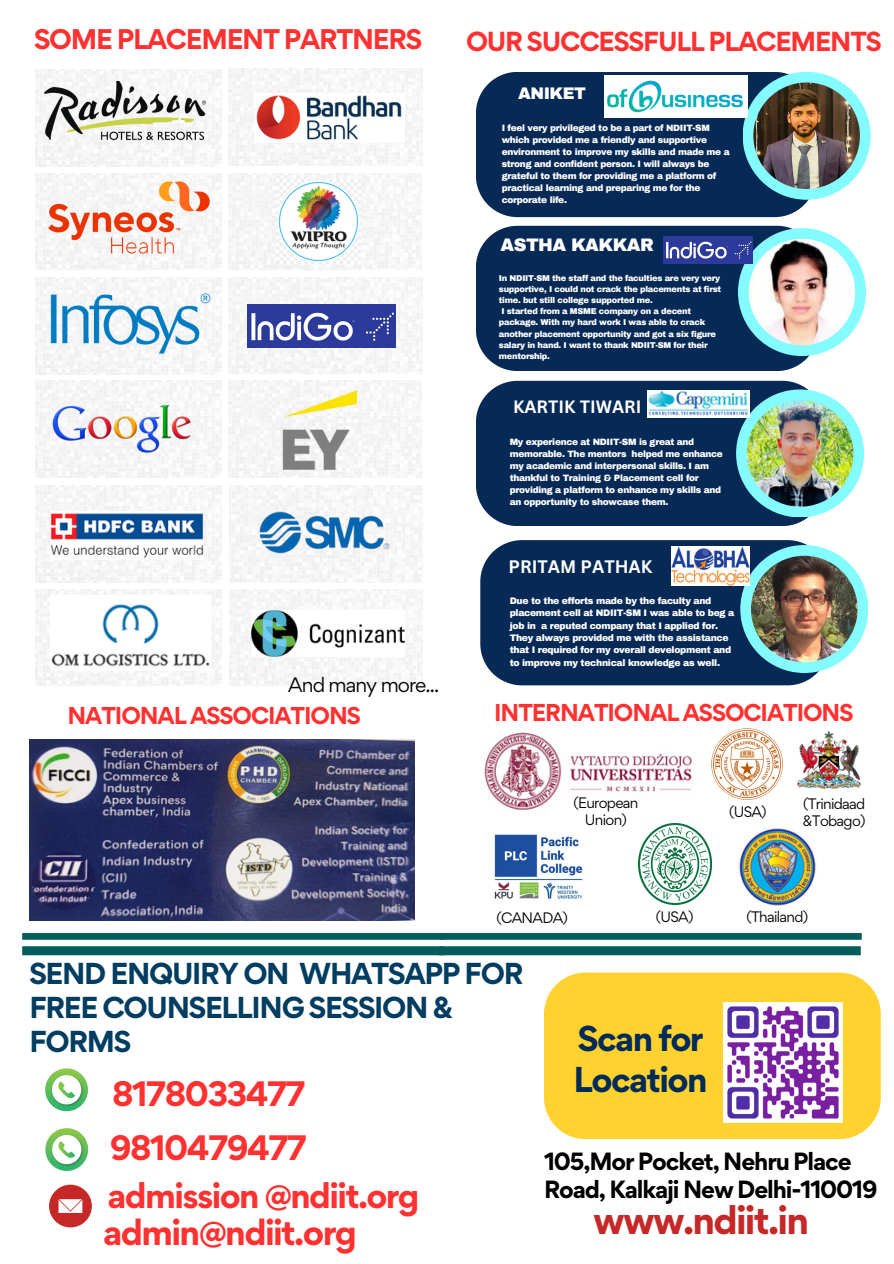
<style>
.page{position:relative;width:894px;height:1264px;background:#fff}
.page>*{position:absolute;margin:0;border:0;box-sizing:border-box;transform-origin:0 0}
.t1{font:700 35.55px "Gordita";letter-spacing:-.05em;color:#c62828}
.t2{font:700 32.4px "Gordita";letter-spacing:-.05em;color:#ff3131}
.t3{font:700 32.1px/40.5px "Gordita";letter-spacing:-.05em;color:#002b58}
.t4{font:700 31.8px "Gordita";letter-spacing:-.05em;color:#ff3131}
.t5{font:700 31.5px "Gordita";letter-spacing:-.05em;color:#ff3131}
.t6{font:700 27px/33.8px "Gordita";letter-spacing:-.05em;color:#003d60}
.t7{font:700 25.35px "Gordita";letter-spacing:-.05em;color:#ff3131}
.t8{font:700 24.6px "Gordita";letter-spacing:-.05em;color:#ff3131}
.t9{font:700 22.2px/28.2px "Gordita";letter-spacing:-.05em;color:#000}
.t10{font:700 21.75px "Gordita";letter-spacing:-.05em;color:#ff3131}
.t11{font:18.6px "Gordita";letter-spacing:-.05em;color:#000}
.t12{font:900 17.7px "Archivo";letter-spacing:-.03em;color:#fff}
.t13{font:700 17.55px "Canva Sans";color:#fff}
.t14{font:700 17.4px "Canva Sans";color:#fff}
.t15{font:900 16.5px "Archivo";letter-spacing:-.03em;color:#fff}
.t16{font:13.5px/17px "Gordita";letter-spacing:-.05em;color:#000;text-align:center}
.t17{font:900 9.3px/12.3px "Archivo";letter-spacing:-.03em;color:#fff}
.t18{font:900 9px/12px "Archivo";letter-spacing:-.03em;color:#fff}
.t19{font:900 8.25px/10.9px "Archivo";letter-spacing:-.03em;color:#fff;text-align:justify}
</style>
<div class="page">
<div style="left:439px;top:946px;width:421px;height:9px;background:#005d5b"></div>
<div style="left:440px;top:933px;width:421px;height:6px;background:#005d5b"></div>
<div style="left:22px;top:933px;width:421px;height:6px;background:#005d5b"></div>
<img style="left:29px;top:739px;width:385px;height:181px">
<div style="left:22px;top:946px;width:421px;height:9px;background:#005d5b"></div>
<div style="left:35px;top:69px;width:187px;height:97px;background:#f6f6f6"></div>
<img style="left:39px;top:82px;width:171px;height:67px">
<img style="left:282px;top:390px;width:78px;height:82px">
<img style="left:47px;top:174px;width:165px;height:90px">
<img style="left:276px;top:179px;width:84px;height:85px">
<img style="left:48px;top:291px;width:164px;height:64px">
<div style="left:229px;top:277px;width:193px;height:97px;background:#f6f6f6"></div>
<img style="left:247px;top:305px;width:148px;height:43px">
<img style="left:49px;top:404px;width:146px;height:50px">
<img style="left:255px;top:94px;width:149px;height:48px">
<img style="left:35px;top:486px;width:187px;height:96px">
<img style="left:229px;top:589px;width:193px;height:97px">
<img style="left:255px;top:511px;width:139px;height:45px">
<img style="left:50px;top:511px;width:153px;height:48px">
<img style="left:251px;top:611px;width:153px;height:46px">
<svg style="left:45px;top:1068px;width:43px;height:43px"></svg>
<svg style="left:45px;top:1128px;width:43px;height:42px"></svg>
<div style="left:49px;top:1184px;width:43px;height:43px;background:#c62828;border-radius:50%"></div>
<svg style="left:58px;top:1199px;width:24px;height:13px"></svg>
<div style="left:544px;top:972px;width:336px;height:167px;background:#ffd22f"></div>
<img style="left:723px;top:1002px;width:119px;height:120px">
<img style="left:484px;top:732px;width:208px;height:78px">
<img style="left:711px;top:728px;width:70px;height:71px">
<img style="left:494px;top:834px;width:89px;height:65px">
<img style="left:638px;top:823px;width:73px;height:81px">
<img style="left:739px;top:827px;width:77px;height:79px">
<img style="left:797px;top:731px;width:63px;height:57px">
<div style="left:476px;top:226px;width:333px;height:145px;background:#062956"></div>
<div style="left:476px;top:72px;width:333px;height:145px;background:#062956"></div>
<div style="left:476px;top:381px;width:332px;height:145px;background:#062956"></div>
<div style="left:480px;top:540px;width:337px;height:145px;background:#062956"></div>
<svg style="left:742px;top:72px;width:128px;height:128px"></svg>
<img style="left:753px;top:82px;width:106px;height:107px">
<svg style="left:737px;top:228px;width:128px;height:128px"></svg>
<img style="left:748px;top:239px;width:107px;height:106px">
<svg style="left:735px;top:389px;width:128px;height:128px"></svg>
<img style="left:746px;top:400px;width:107px;height:106px">
<svg style="left:740px;top:545px;width:128px;height:128px"></svg>
<img style="left:750px;top:555px;width:107px;height:107px">
<img style="left:662px;top:236px;width:90px;height:27px">
<img style="left:647px;top:390px;width:102px;height:27px">
<img style="left:671px;top:546px;width:78px;height:40px">
<img style="left:51px;top:604px;width:159px;height:63px">
<img style="left:604px;top:75px;width:143px;height:43px">
<h4 class="t7" style="left:34px;top:22px;width:390px">SOME PLACEMENT PARTNERS</h4>
<p class="t8" style="left:466px;top:25px;width:417px">OUR SUCCESSFULL PLACEMENTS</p>
<p class="t15" style="left:518px;top:84px;width:69px">ANIKET</p>
<p class="t18" style="left:501px;top:122px;width:229px">I feel very privileged to be a part of NDIIT-SM which provided me a friendly and supportive environment to improve my skills and made me a strong and confident person. I will always be grateful to them for providing me a platform of practical learning and preparing me for the corporate life.</p>
<p class="t12" style="left:500px;top:235px;width:155px">ASTHA KAKKAR</p>
<h5 class="t19" style="left:498px;top:273px;width:224px">In NDIIT-SM the staff and the faculties are very very supportive, I could not crack the placements at first time. but still college supported me.</h5>
<h2 class="t19" style="left:498px;top:306px;width:219px;text-align:left;text-indent:2px">I started from a MSME company on a decent package. With my hard work I was able to crack another placement opportunity and got a six figure salary in hand. I want to thank NDIIT-SM for their mentorship.</h2>
<h6 class="t14" style="left:513px;top:394px;width:130px">KARTIK TIWARI</h6>
<p class="t18" style="left:509px;top:436px;width:215px">My experience at NDIIT-SM is great and memorable. The mentors helped me enhance my academic and interpersonal skills. I am thankful to Training &amp; Placement cell for providing a platform to enhance my skills and an opportunity to showcase them.</p>
<h4 class="t13" style="left:508px;top:554px;width:145px">PRITAM PATHAK</h4>
<h2 class="t11" style="left:288px;top:672px;width:152px">And many more...</h2>
<p class="t10" style="left:67px;top:701px;width:295px">NATIONAL ASSOCIATIONS</p>
<h1 class="t17" style="left:509px;top:594px;width:226px">Due to the efforts made by the faculty and placement cell at NDIIT-SM I was able to beg a job in a reputed company that I applied for.<br>They always provided me with the assistance that I required for my overall development and to improve my technical knowledge as well.</h1>
<p class="t10" style="left:494px;top:697px;width:361px">INTERNATIONAL ASSOCIATIONS</p>
<p class="t16" style="left:573px;top:794px;width:67px">(European<br>Union)</p>
<p class="t16" style="left:728px;top:803px;width:39px">(USA)</p>
<p class="t16" style="left:802px;top:795px;width:64px;text-align:left">(Trinidaad &amp;Tobago)</p>
<h3 class="t16" style="left:496px;top:909px;width:73px">(CANADA)</h3>
<h1 class="t16" style="left:655px;top:908px;width:39px">(USA)</h1>
<p class="t16" style="left:746px;top:908px;width:63px">(Thailand)</p>
<p class="t6" style="left:29px;top:956px;width:495px">SEND ENQUIRY ON WHATSAPP FOR<br>FREE COUNSELLING SESSION &amp;<br>FORMS</p>
<p class="t5" style="left:112px;top:1072px;width:195px">8178033477</p>
<p class="t5" style="left:110px;top:1126px;width:198px">9810479477</p>
<p class="t4" style="left:107px;top:1174px;width:313px">admission @ndiit.org</p>
<p class="t2" style="left:103px;top:1210px;width:255px">admin@ndiit.org</p>
<p class="t3" style="left:573px;top:1018px;width:135px">Scan for<br>Location</p>
<p class="t9" style="left:544px;top:1146px;width:335px">105,Mor Pocket, Nehru Place<br>Road, Kalkaji New Delhi-110019</p>
<p class="t1" style="left:593px;top:1196px;width:217px">www.ndiit.in</p>
</div>
